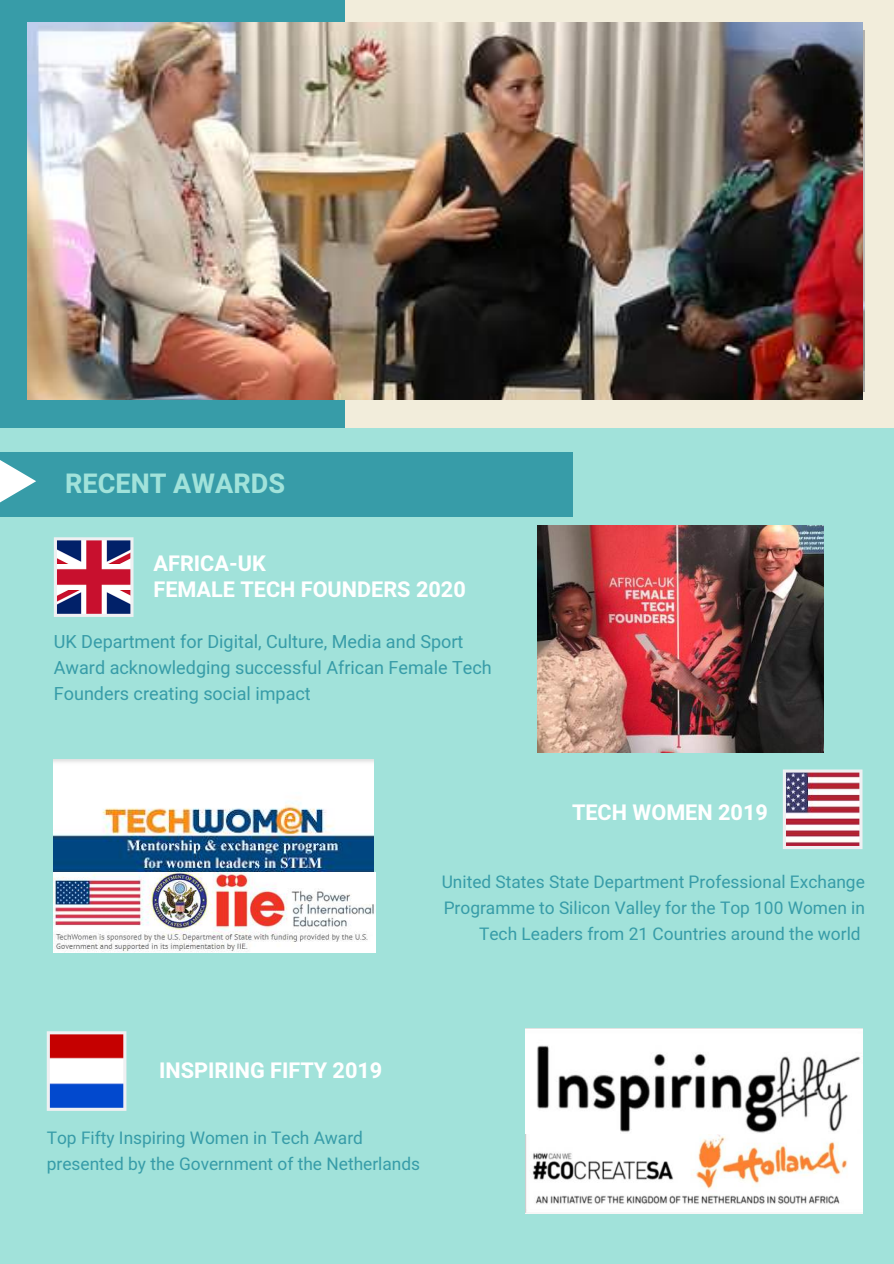
<style>
.page{position:relative;width:894px;height:1264px;background:#fff}
.page>*{position:absolute;margin:0;border:0;box-sizing:border-box;transform-origin:0 0}
.t1{font:700 27px "Heebo";color:#a1e2da}
.t2{font:700 21.6px/26px "Heebo";color:#fff}
.t3{font:18px/26px "Heebo";color:#379ca8}
.t4{font:17.25px/26px "Heebo";color:#379ca8;text-align:right}
</style>
<div class="page">
<div style="left:0;top:0;width:893px;height:1263px;background:#a1e2da"></div>
<div style="left:0;top:0;width:893px;height:428px;background:#f2eddb"></div>
<div style="left:0;top:0;width:345px;height:428px;background:#379ca8"></div>
<div style="left:0;top:452px;width:572px;height:64px;background:#379ca8"></div>
<svg style="left:0;top:460px;width:36px;height:43px"></svg>
<svg style="left:782px;top:769px;width:80px;height:80px;background:#c594a1"></svg>
<img style="left:28px;top:22px;width:834px;height:378px">
<svg style="left:54px;top:537px;width:79px;height:80px;background:#ad728d"></svg>
<svg style="left:47px;top:1031px;width:79px;height:79px;background:#a482a8"></svg>
<img style="left:537px;top:525px;width:285px;height:227px">
<img style="left:54px;top:759px;width:319px;height:113px">
<img style="left:54px;top:872px;width:321px;height:80px">
<img style="left:525px;top:1028px;width:337px;height:185px">
<h1 class="t1" style="left:65px;top:464px;width:221px">RECENT AWARDS</h1>
<p class="t2" style="left:153px;top:550px;width:314px">AFRICA-UK<br>FEMALE TECH FOUNDERS 2020</p>
<p class="t3" style="left:54px;top:628px;width:439px">UK Department for Digital, Culture, Media and Sport<br>Award acknowledging successful African Female Tech<br>Founders creating social impact</p>
<p class="t2" style="left:572px;top:799px;width:197px">TECH WOMEN 2019</p>
<p class="t4" style="left:441px;top:869px;width:424px">United States State Department Professional Exchange<br>Programme to Silicon Valley for the Top 100 Women in<br>Tech Leaders from 21 Countries around the world</p>
<p class="t2" style="left:159px;top:1057px;width:224px">INSPIRING FIFTY 2019</p>
<p class="t4" style="left:47px;top:1124px;width:375px;text-align:left">Top Fifty Inspiring Women in Tech Award presented by the Government of the Netherlands</p>
</div>
